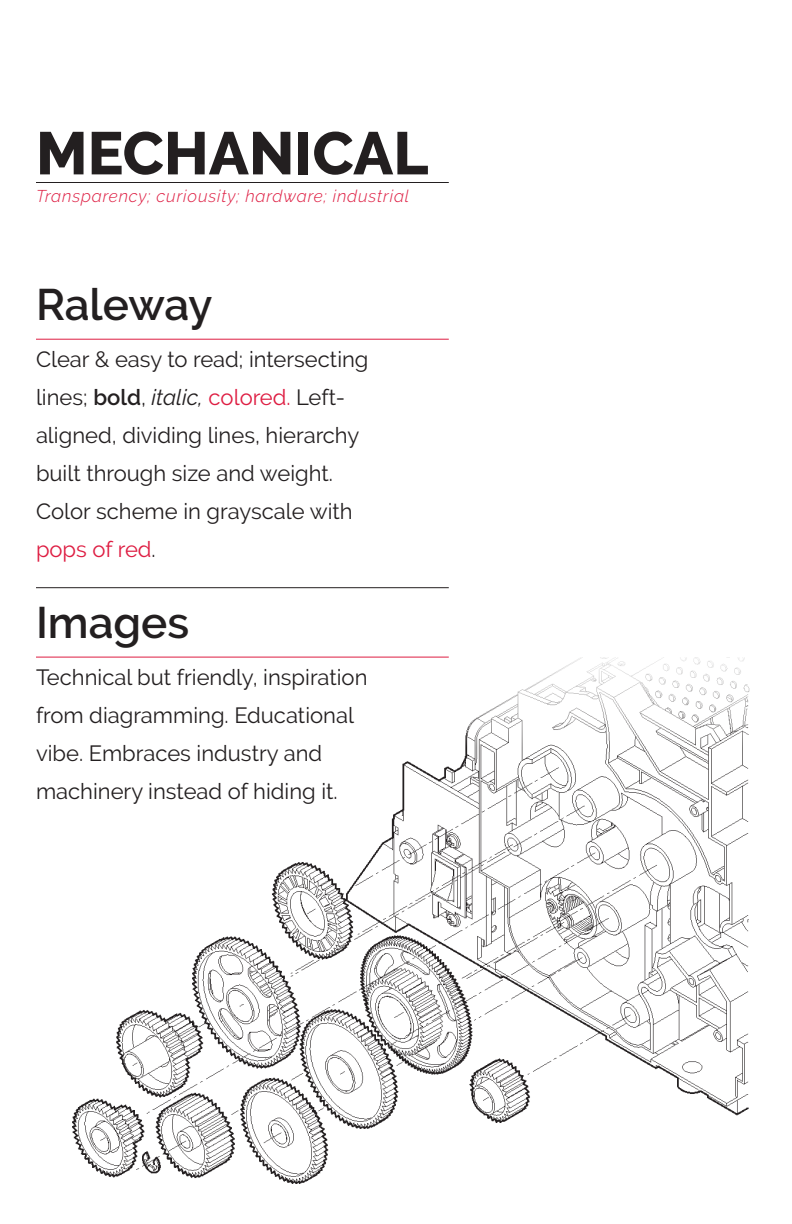
<style>
.page{position:relative;width:792px;height:1224px;background:#fff}
.page>*{position:absolute;margin:0;border:0;box-sizing:border-box;transform-origin:0 0}
.t1{font:800 60px "Raleway";color:#231f20}
.t2{font:600 44px "Raleway";color:#231f20}
.t3{font:22px/38px "Raleway";color:#231f20}
.t4{font:italic 300 17px "Raleway";letter-spacing:.05em;color:#de1d42}
.s1{font-weight:600}
.s2{font-style:italic}
.s3{color:#de1d42}
</style>
<div class="page">
<img style="left:36px;top:656px;width:714px;height:528px">
<hr style="left:36px;top:339px;width:413px;height:1px;background:#de1d42">
<hr style="left:36px;top:587px;width:413px;height:1px;background:#231f20">
<hr style="left:36px;top:182px;width:413px;height:1px;background:#231f20">
<hr style="left:36px;top:657px;width:413px;height:1px;background:#de1d42">
<p class="t1" style="left:36px;top:119px;width:394px">MECHANICAL</p>
<p class="t4" style="left:36px;top:187px;width:375px">Transparency; curiousity; hardware; industrial</p>
<p class="t2" style="left:36px;top:279px;width:178px">Raleway</p>
<p class="t3" style="left:36px;top:341px;width:334px">Clear &amp; easy to read; intersecting lines; <span class="s1">bold</span>, <span class="s2">italic,</span> <span class="s3">colored.</span> Left&shy;aligned, dividing lines, hierarchy built through size and weight.<br>Color scheme in grayscale with <span class="s3">pops of red</span>.</p>
<p class="t2" style="left:36px;top:597px;width:155px">Images</p>
<p class="t3" style="left:36px;top:658px;width:333px">Technical but friendly, inspiration from diagramming. Educational vibe. Embraces industry and machinery instead of hiding it.</p>
</div>
